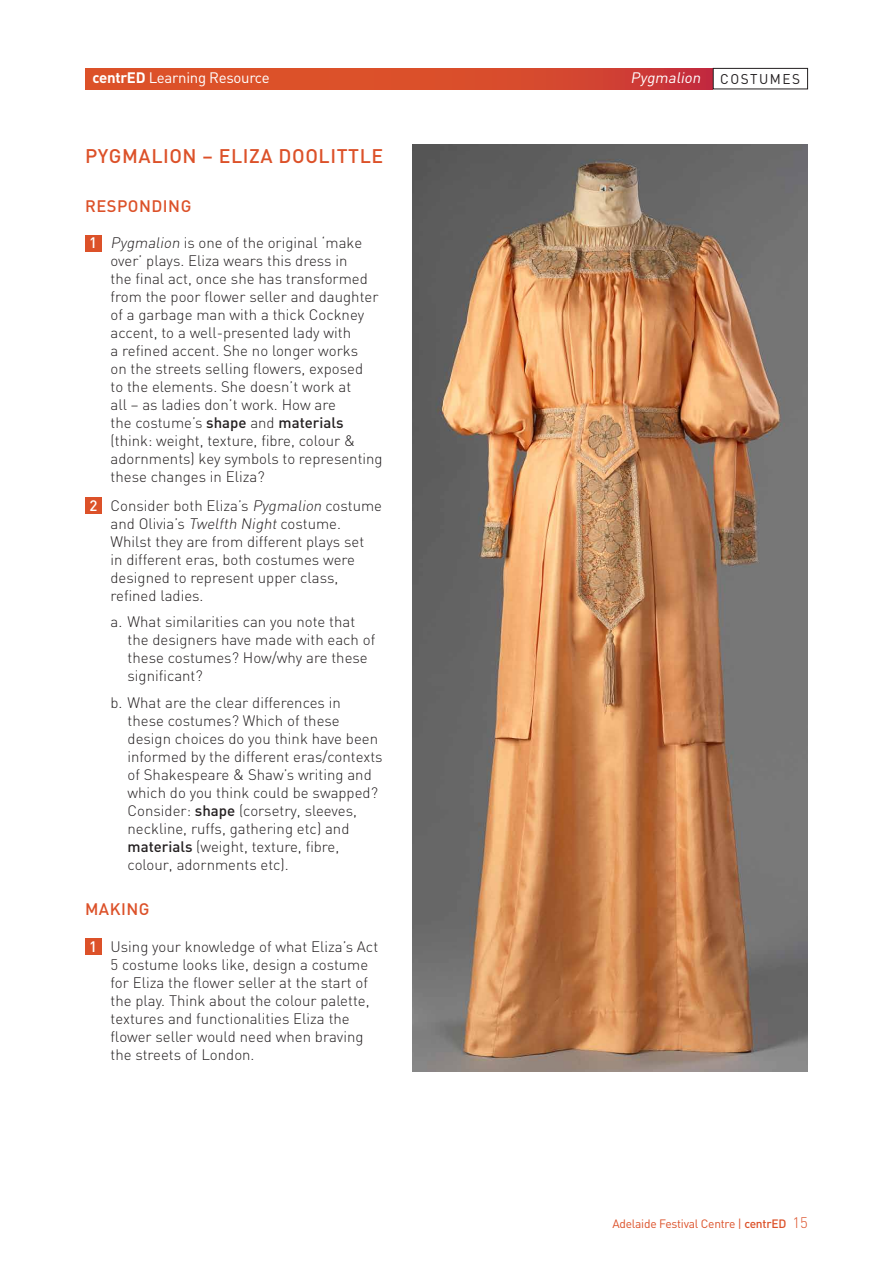
<style>
.page{position:relative;width:893px;height:1263px;background:#fff}
.page>*{position:absolute;margin:0;border:0;box-sizing:border-box;transform-origin:0 0}
.t1{font:500 19.5px "DIN";letter-spacing:.03em;color:#dc5129}
.t2{font:500 16.5px "DIN";letter-spacing:.03em;color:#dc5129}
.t3{font:300 15px/18px "DIN";color:#231f20}
.t4{font:15px "DIN";letter-spacing:-.02em;color:#fff}
.t5{font:italic 15px "DIN";color:#fff}
.t6{font:13.95px "DIN";letter-spacing:.11em;color:#231f20}
.t7{font:12px "DIN";letter-spacing:-.02em;color:#dc5129}
.s1{font-weight:700}
.s2{font-weight:500;color:#fff}
.s3{font-style:italic}
.s4{font-weight:500}
.s5{font-weight:300;font-size:15px}
</style>
<div class="page">
<svg style="left:85px;top:68px;width:628px;height:21px;background:#d74a2d"></svg>
<div style="left:713px;top:68px;width:95px;height:21px;border:1px solid #231f20"></div>
<div style="left:85px;top:235px;width:17px;height:16px;background:#dc5129"></div>
<div style="left:85px;top:497px;width:17px;height:17px;background:#dc5129"></div>
<div style="left:85px;top:938px;width:17px;height:17px;background:#dc5129"></div>
<img style="left:412px;top:145px;width:396px;height:926px">
<p class="t4" style="left:93px;top:69px;width:179px"><span class="s1">centrED</span> Learning Resource</p>
<p class="t5" style="left:631px;top:69px;width:74px">Pygmalion</p>
<p class="t6" style="left:720px;top:70px;width:81px">COSTUMES</p>
<h1 class="t1" style="left:85px;top:144px;width:300px">PYGMALION – ELIZA DOOLITTLE</h1>
<p class="t2" style="left:85px;top:195px;width:108px">RESPONDING</p>
<p class="t3" style="left:111px;top:234px;width:274px;text-indent:-21px"><span class="s2">1</span> <span class="s3">Pygmalion</span> is one of the original ‘make over’ plays. Eliza wears this dress in<br>the final act, once she has transformed from the poor flower seller and daughter of a garbage man with a thick Cockney accent, to a well-presented lady with<br>a refined accent. She no longer works<br>on the streets selling flowers, exposed<br>to the elements. She doesn’t work at<br>all – as ladies don’t work. How are<br>the costume’s <span class="s4">shape</span> and <span class="s4">materials </span>(think: weight, texture, fibre, colour &amp; adornments) key symbols to representing these changes in Eliza?</p>
<p class="t3" style="left:111px;top:496px;width:273px;text-indent:-21px"><span class="s2">2</span> Consider both Eliza’s <span class="s3">Pygmalion</span> costume and Olivia’s <span class="s3">Twelfth Night</span> costume.<br>Whilst they are from different plays set<br>in different eras, both costumes were designed to represent upper class, refined ladies.</p>
<p class="t3" style="left:128px;top:613px;width:249px;text-indent:-17px">a. What similarities can you note that the designers have made with each of these costumes? How/why are these significant?</p>
<p class="t3" style="left:128px;top:693px;width:257px;text-indent:-17px">b. What are the clear differences in<br>these costumes? Which of these design choices do you think have been informed by the different eras/contexts of Shakespeare &amp; Shaw’s writing and which do you think could be swapped?<br>Consider: <span class="s4">shape</span> (corsetry, sleeves, neckline, ruffs, gathering etc) and <span class="s4">materials</span> (weight, texture, fibre, colour, adornments etc).</p>
<p class="t2" style="left:85px;top:899px;width:66px">MAKING</p>
<p class="t3" style="left:111px;top:937px;width:269px;text-indent:-21px"><span class="s2">1</span> Using your knowledge of what Eliza’s Act 5 costume looks like, design a costume for Eliza the flower seller at the start of the play. Think about the colour palette, textures and functionalities Eliza the flower seller would need when braving the streets of London.</p>
<p class="t7" style="left:612px;top:1216px;width:197px">Adelaide Festival Centre | <span class="s4">centrED</span> <span class="s5">15</span></p>
</div>
